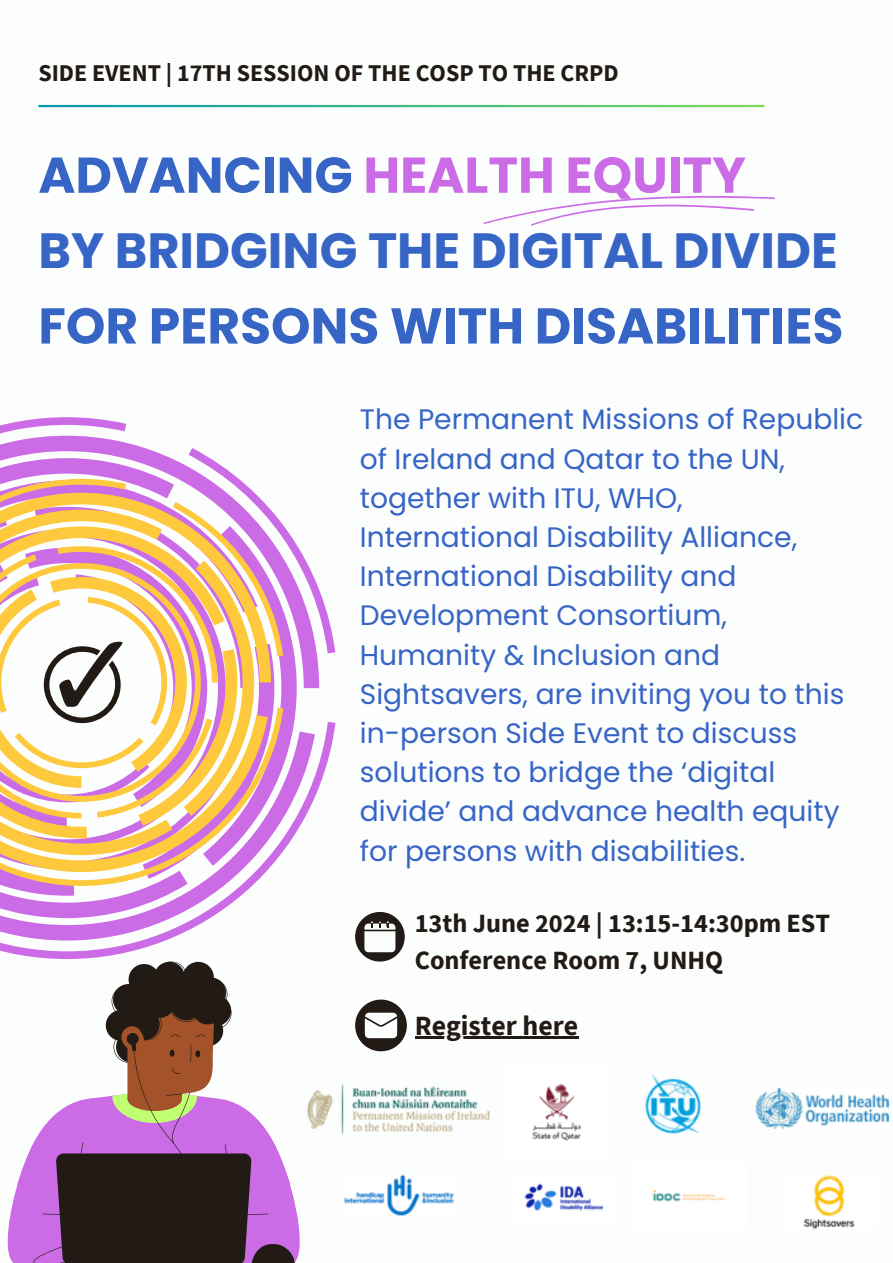
<style>
.page{position:relative;width:893px;height:1263px;background:#fff}
.page>*{position:absolute;margin:0;border:0;box-sizing:border-box;transform-origin:0 0}
.t1{font:700 50.25px "Poppins";color:#3765c6}
.t2{font:700 50.25px "Poppins";color:#cb6ce6}
.t3{font:700 49.5px "Poppins";color:#3765c6}
.t4{font:28.12px/39.2px "Poppins";color:#3765c6}
.t5{font:700 27.75px "Source Sans Pro";color:#211a15}
.t6{font:700 26.25px/36.6px "Source Sans Pro";color:#211a15}
.t7{font:700 24px "Source Sans Pro";color:#211a15}
.s1{color:#3765c6}
</style>
<div class="page">
<svg style="left:0;top:417px;width:335px;height:542px"></svg>
<svg style="left:483px;top:195px;width:292px;height:31px"></svg>
<svg style="left:0;top:479px;width:283px;height:407px"></svg>
<svg style="left:44px;top:642px;width:78px;height:81px"></svg>
<svg style="left:7px;top:961px;width:293px;height:302px"></svg>
<svg style="left:355px;top:999px;width:52px;height:52px"></svg>
<svg style="left:355px;top:912px;width:50px;height:49px"></svg>
<img style="left:307px;top:1074px;width:583px;height:156px">
<hr style="left:415px;top:1036px;width:163px;height:3px;background:#211a15">
<h3 class="t7" style="left:38px;top:58px;width:582px">SIDE EVENT | 17TH SESSION OF THE COSP TO THE CRPD</h3>
<p class="t2" style="left:38px;top:140px;width:709px"><span class="s1">ADVANCING</span> HEALTH EQUITY</p>
<p class="t3" style="left:38px;top:216px;width:801px">BY BRIDGING THE DIGITAL DIVIDE</p>
<p class="t1" style="left:38px;top:291px;width:806px">FOR PERSONS WITH DISABILITIES</p>
<p class="t4" style="left:360px;top:400px;width:505px">The Permanent Missions of Republic of Ireland and Qatar to the UN, together with ITU, WHO,<br>International Disability Alliance,<br>International Disability and<br>Development Consortium,<br>Humanity &amp; Inclusion and<br>Sightsavers, are inviting you to this in-person Side Event to discuss solutions to bridge the ‘digital divide’ and advance health equity for persons with disabilities.</p>
<p class="t6" style="left:415px;top:904px;width:417px">13th June 2024 | 13:15-14:30pm EST<br>Conference Room 7, UNHQ</p>
<p class="t5" style="left:415px;top:1007px;width:165px">Register here</p>
</div>
